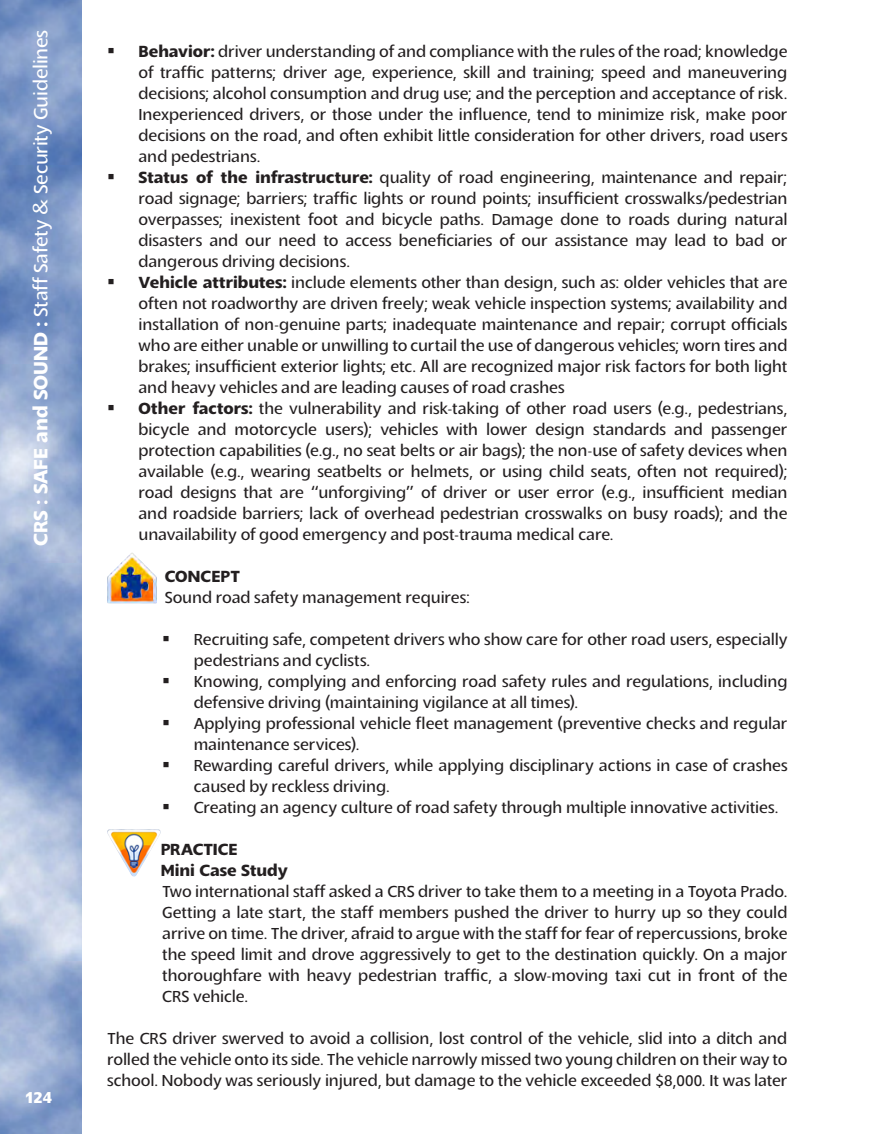
<style>
.page{position:relative;width:882px;height:1134px;background:#fff}
.page>*{position:absolute;margin:0;border:0;box-sizing:border-box;transform-origin:0 0}
.t1{font:21px "Slippy";letter-spacing:-.01em;color:#fff}
.Chapter_Bullet_Body{font:17.5px/21px "Slippy";color:#231f20;text-align:justify}
.Icon_Drop{font:700 17.5px "Slippy";letter-spacing:.005em;color:#231f20}
.t2{font:700 17.5px "Slippy";color:#fff}
.s1{font-weight:700}
</style>
<div class="page">
<img style="left:0;top:0;width:81px;height:1134px">
<img style="left:107px;top:553px;width:50px;height:51px">
<img style="left:107px;top:829px;width:54px;height:48px">
<p class="t1" style="left:30px;top:546px;width:518px;rotate:-90deg"><span class="s1">CRS : Safe and Sound :</span> Staff Safety &amp; Security Guidelines</p>
<p class="t2" style="left:25px;top:1088px;width:29px">124</p>
<p class="Chapter_Bullet_Body" style="left:139px;top:42px;width:650px;text-indent:-32px">▪ <span class="s1">Behavior:</span> driver understanding of and compliance with the rules of the road; knowledge of traffic patterns; driver age, experience, skill and training; speed and maneuvering decisions; alcohol consumption and drug use; and the perception and acceptance of risk.<br>Inexperienced drivers, or those under the influence, tend to minimize risk, make poor decisions on the road, and often exhibit little consideration for other drivers, road users and pedestrians.</p>
<p class="Chapter_Bullet_Body" style="left:139px;top:168px;width:650px;text-indent:-31px">▪ <span class="s1">Status of the infrastructure:</span> quality of road engineering, maintenance and repair; road signage; barriers; traffic lights or round points; insufficient crosswalks/pedestrian overpasses; inexistent foot and bicycle paths. Damage done to roads during natural disasters and our need to access beneficiaries of our assistance may lead to bad or dangerous driving decisions.</p>
<p class="Chapter_Bullet_Body" style="left:139px;top:273px;width:650px;text-indent:-32px">▪ <span class="s1">Vehicle attributes:</span> include elements other than design, such as: older vehicles that are often not roadworthy are driven freely; weak vehicle inspection systems; availability and installation of non-genuine parts; inadequate maintenance and repair; corrupt officials who are either unable or unwilling to curtail the use of dangerous vehicles; worn tires and brakes; insufficient exterior lights; etc. All are recognized major risk factors for both light and heavy vehicles and are leading causes of road crashes</p>
<p class="Chapter_Bullet_Body" style="left:139px;top:399px;width:650px;text-indent:-32px">▪ <span class="s1">Other factors:</span> the vulnerability and risk-taking of other road users (e.g., pedestrians, bicycle and motorcycle users); vehicles with lower design standards and passenger protection capabilities (e.g., no seat belts or air bags); the non-use of safety devices when available (e.g., wearing seatbelts or helmets, or using child seats, often not required); road designs that are “unforgiving” of driver or user error (e.g., insufficient median and roadside barriers; lack of overhead pedestrian crosswalks on busy roads); and the unavailability of good emergency and post-trauma medical care.</p>
<p class="Icon_Drop" style="left:165px;top:568px;width:77px">CONCEPT</p>
<p class="Chapter_Bullet_Body" style="left:165px;top:588px;width:307px">Sound road safety management requires:</p>
<p class="Chapter_Bullet_Body" style="left:194px;top:630px;width:595px;text-indent:-32px">▪ Recruiting safe, competent drivers who show care for other road users, especially pedestrians and cyclists.</p>
<p class="Chapter_Bullet_Body" style="left:194px;top:672px;width:595px;text-indent:-32px">▪ Knowing, complying and enforcing road safety rules and regulations, including defensive driving (maintaining vigilance at all times).</p>
<p class="Chapter_Bullet_Body" style="left:194px;top:714px;width:595px;text-indent:-32px">▪ Applying professional vehicle fleet management (preventive checks and regular maintenance services).</p>
<p class="Chapter_Bullet_Body" style="left:194px;top:756px;width:595px;text-indent:-32px">▪ Rewarding careful drivers, while applying disciplinary actions in case of crashes caused by reckless driving.</p>
<p class="Chapter_Bullet_Body" style="left:162px;top:798px;width:618px">▪ Creating an agency culture of road safety through multiple innovative activities.</p>
<p class="Icon_Drop" style="left:161px;top:841px;width:77px">PRACTICE</p>
<p class="Icon_Drop" style="left:161px;top:862px;width:129px">Mini Case Study</p>
<p class="Chapter_Bullet_Body" style="left:162px;top:882px;width:627px">Two international staff asked a CRS driver to take them to a meeting in a Toyota Prado.<br>Getting a late start, the staff members pushed the driver to hurry up so they could arrive on time. The driver, afraid to argue with the staff for fear of repercussions, broke the speed limit and drove aggressively to get to the destination quickly. On a major thoroughfare with heavy pedestrian traffic, a slow-moving taxi cut in front of the CRS vehicle.</p>
<p class="Chapter_Bullet_Body" style="left:107px;top:1029px;width:682px">The CRS driver swerved to avoid a collision, lost control of the vehicle, slid into a ditch and rolled the vehicle onto its side. The vehicle narrowly missed two young children on their way to school. Nobody was seriously injured, but damage to the vehicle exceeded $8,000. It was later</p>
</div>
